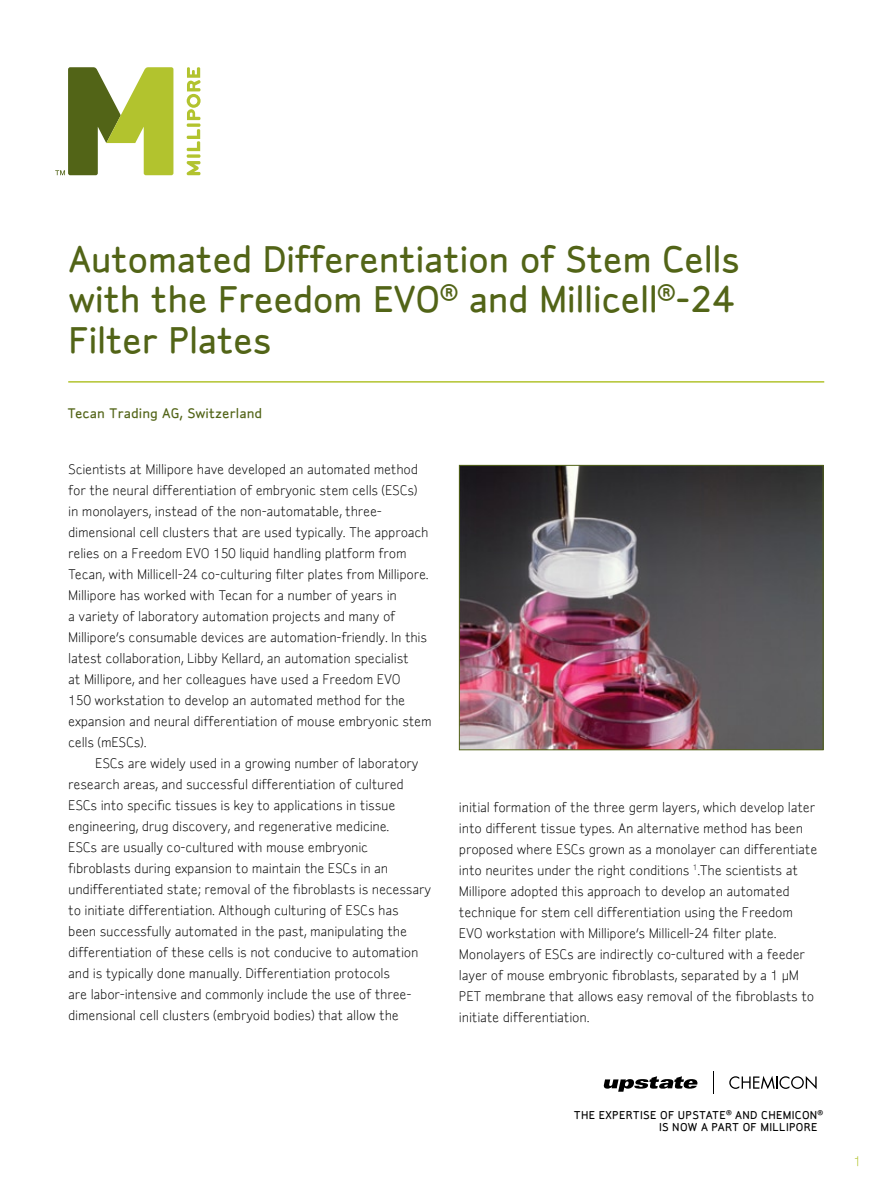
<style>
.page{position:relative;width:891px;height:1188px;background:#fff}
.page>*{position:absolute;margin:0;border:0;box-sizing:border-box;transform-origin:0 0}
.t1{font:500 36px/40.5px "Millipore Sylvia XO";letter-spacing:-.015em;color:#526417}
.t2{font:13.5px/21px "Millipore Sylvia XO";letter-spacing:-.02em;color:#000}
.t3{font:500 13.5px "Millipore Sylvia XO";color:#526417}
.t4{font:13.5px "Millipore Sylvia XO";color:#b2c32e}
.t5{font:500 11.1px/12.8px "Millipore Sylvia";letter-spacing:.025em;color:#000}
</style>
<div class="page">
<img style="left:461px;top:467px;width:361px;height:281px">
<div style="left:459px;top:465px;width:365px;height:285px;border:1px solid #526417"></div>
<hr style="left:68px;top:381px;width:756px;height:2px;background:#b2c32e">
<svg style="left:603px;top:1076px;width:95px;height:16px"></svg>
<svg style="left:713px;top:1072px;width:1px;height:22px"></svg>
<svg style="left:729px;top:1076px;width:88px;height:13px"></svg>
<svg style="left:187px;top:154px;width:13px;height:4px"></svg>
<svg style="left:187px;top:123px;width:13px;height:4px"></svg>
<svg style="left:187px;top:129px;width:13px;height:22px"></svg>
<svg style="left:187px;top:68px;width:14px;height:52px"></svg>
<svg style="left:187px;top:161px;width:13px;height:14px"></svg>
<svg style="left:55px;top:68px;width:118px;height:107px"></svg>
<h1 class="t1" style="left:69px;top:239px;width:673px">Automated Differentiation of Stem Cells with the Freedom EVO<sup>®</sup> and Millicell<sup>®</sup>-24<br>Filter Plates</h1>
<p class="t3" style="left:67px;top:406px;width:196px">Tecan Trading AG, Switzerland</p>
<p class="t2" style="left:68px;top:458px;width:365px">Scientists at Millipore have developed an automated method for the neural differentiation of embryonic stem cells (ESCs)<br>in monolayers, instead of the non-automatable, three&shy;dimensional cell clusters that are used typically. The approach relies on a Freedom EVO 150 liquid handling platform from Tecan, with Millicell-24 co-culturing filter plates from Millipore.<br>Millipore has worked with Tecan for a number of years in<br>a variety of laboratory automation projects and many of Millipore’s consumable devices are automation-friendly. In this latest collaboration, Libby Kellard, an automation specialist<br>at Millipore, and her colleagues have used a Freedom EVO<br>150 workstation to develop an automated method for the expansion and neural differentiation of mouse embryonic stem cells (mESCs).</p>
<p class="t2" style="left:68px;top:752px;width:364px;text-indent:27px">ESCs are widely used in a growing number of laboratory research areas, and successful differentiation of cultured ESCs into specific tissues is key to applications in tissue engineering, drug discovery, and regenerative medicine.<br>ESCs are usually co-cultured with mouse embryonic fibroblasts during expansion to maintain the ESCs in an undifferentiated state; removal of the fibroblasts is necessary to initiate differentiation. Although culturing of ESCs has<br>been successfully automated in the past, manipulating the differentiation of these cells is not conducive to automation and is typically done manually. Differentiation protocols<br>are labor-intensive and commonly include the use of three&shy;dimensional cell clusters (embryoid bodies) that allow the</p>
<p class="t2" style="left:459px;top:796px;width:360px">initial formation of the three germ layers, which develop later into different tissue types. An alternative method has been proposed where ESCs grown as a monolayer can differentiate into neurites under the right conditions <sup>1</sup>.The scientists at Millipore adopted this approach to develop an automated technique for stem cell differentiation using the Freedom EVO workstation with Millipore’s Millicell-24 filter plate.<br>Monolayers of ESCs are indirectly co-cultured with a feeder layer of mouse embryonic fibroblasts, separated by a 1 µM PET membrane that allows easy removal of the fibroblasts to initiate differentiation.</p>
<p class="t5" style="left:659px;top:1108px;width:166px;text-indent:-85px">THE EXPERTISE OF UPSTATE<sup>®</sup> AND CHEMICON<sup>®<br></sup>IS NOW A PART OF MILLIPORE</p>
<p class="t4" style="left:853px;top:1154px;width:9px">1</p>
</div>
